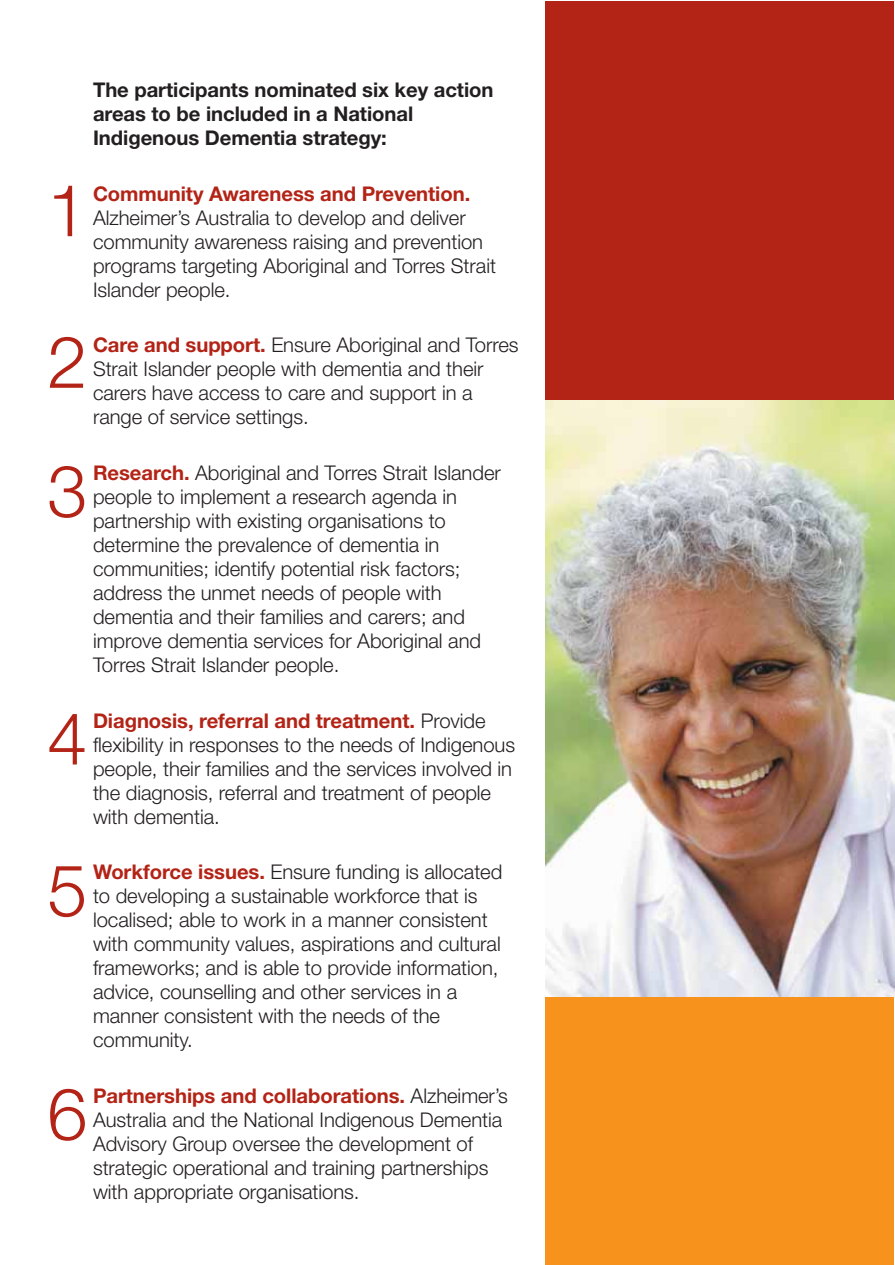
<style>
.page{position:relative;width:895px;height:1265px;background:#fff}
.page>*{position:absolute;margin:0;border:0;box-sizing:border-box;transform-origin:0 0}
.t1{font:300 72px/151.5px "Helvetica Neue";color:#b32316}
.t2{font:300 20.25px/24px "Helvetica Neue";letter-spacing:-.005em;color:#231f20}
.t3{font:700 20.25px/24px "Helvetica Neue";letter-spacing:-.005em;color:#231f20}
.t4{font:700 20.25px "Helvetica Neue";letter-spacing:-.005em;color:#b32316}
.s1{font-weight:700;color:#b32316}
</style>
<div class="page">
<div style="left:545px;top:1px;width:349px;height:399px;background:#b32316"></div>
<div style="left:545px;top:996px;width:349px;height:268px;background:#f7931d"></div>
<img style="left:545px;top:400px;width:349px;height:596px">
<h1 class="t1" style="left:47px;top:141px;width:42px">1<br>2</h1>
<h1 class="t1" style="left:47px;top:422px;width:42px">3</h1>
<h1 class="t1" style="left:47px;top:670px;width:42px">4<br>5</h1>
<h1 class="t1" style="left:47px;top:1045px;width:42px">6</h1>
<p class="t3" style="left:93px;top:80px;width:402px">The participants nominated six key action areas to be included in a National<br>Indigenous Dementia strategy:</p>
<p class="t4" style="left:93px;top:186px;width:379px">Community Awareness and Prevention.</p>
<p class="t2" style="left:93px;top:207px;width:404px">Alzheimer’s Australia to develop and deliver community awareness raising and prevention programs targeting Aboriginal and Torres Strait Islander people.</p>
<p class="t2" style="left:93px;top:335px;width:427px"><span class="s1">Care and support.</span> Ensure Aboriginal and Torres Strait Islander people with dementia and their carers have access to care and support in a range of service settings.</p>
<p class="t2" style="left:93px;top:462px;width:409px"><span class="s1">Research.</span> Aboriginal and Torres Strait Islander people to implement a research agenda in partnership with existing organisations to determine the prevalence of dementia in communities; identify potential risk factors; address the unmet needs of people with dementia and their families and carers; and improve dementia services for Aboriginal and Torres Strait Islander people.</p>
<p class="t2" style="left:93px;top:710px;width:423px"><span class="s1">Diagnosis, referral and treatment.</span> Provide flexibility in responses to the needs of Indigenous people, their families and the services involved in the diagnosis, referral and treatment of people with dementia.</p>
<p class="t2" style="left:93px;top:861px;width:411px"><span class="s1">Workforce issues.</span> Ensure funding is allocated to developing a sustainable workforce that is localised; able to work in a manner consistent with community values, aspirations and cultural frameworks; and is able to provide information, advice, counselling and other services in a manner consistent with the needs of the community.</p>
<p class="t2" style="left:93px;top:1085px;width:416px"><span class="s1">Partnerships and collaborations.</span> Alzheimer’s Australia and the National Indigenous Dementia Advisory Group oversee the development of strategic operational and training partnerships with appropriate organisations.</p>
</div>
